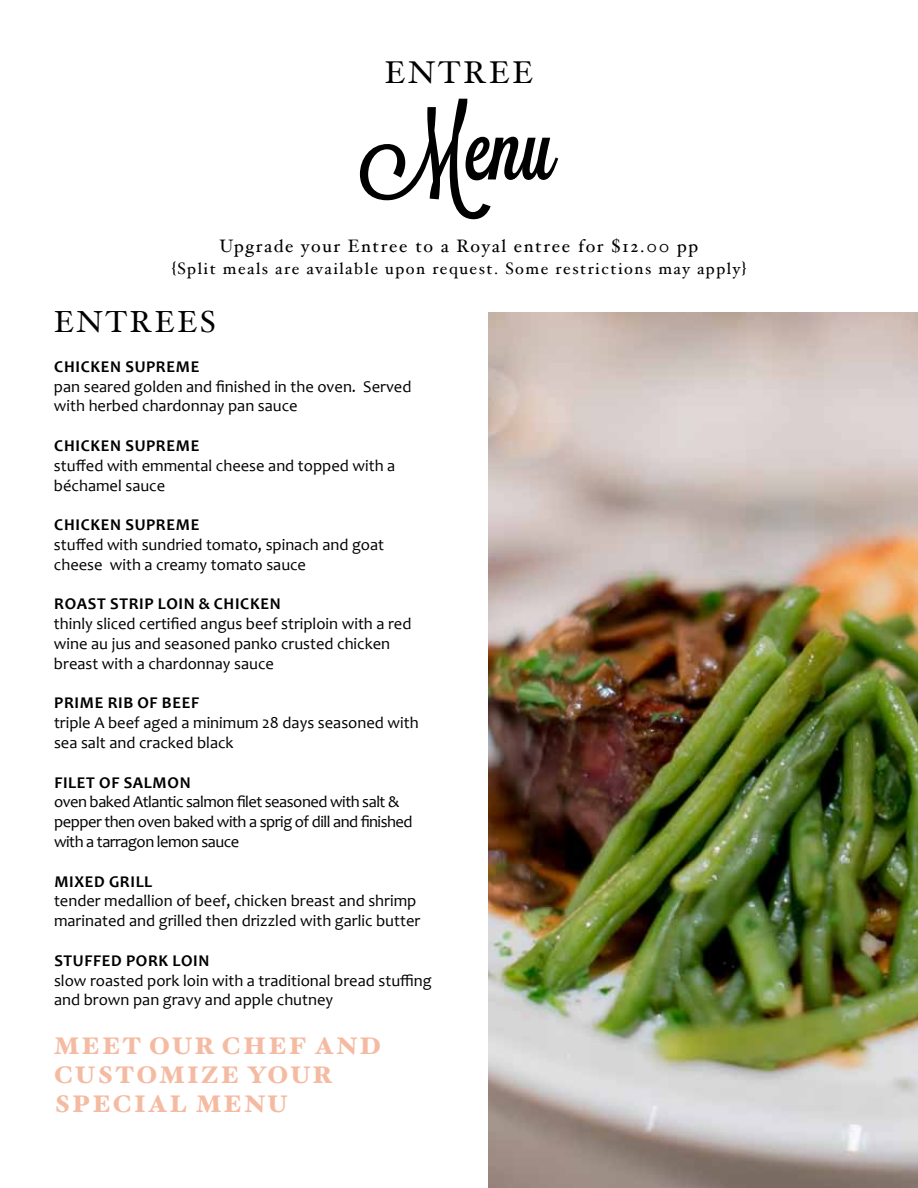
<style>
.page{position:relative;width:918px;height:1188px;background:#fff}
.page>*{position:absolute;margin:0;border:0;box-sizing:border-box;transform-origin:0 0}
.t1{font:91.65px "Lavanderia Sturdy";color:#000}
.t2{font:31.5px "Hoefler Text";letter-spacing:.09em;color:#000}
.t3{font:30.45px "Hoefler Text";letter-spacing:.09em;color:#000}
.t4{font:900 24px/28.8px "Hoefler Text";letter-spacing:.09em;color:#f5bba2}
.t5{font:18px "Hoefler Text";letter-spacing:.09em;color:#000}
.t6{font:16.5px/19.8px "Candara";color:#000}
.t7{font:700 16.5px "Candara";letter-spacing:.04em;color:#000}
.t8{font:16.5px/19.8px "Candara";letter-spacing:-.03em;color:#000}
.t9{font:16.5px "Hoefler Text";letter-spacing:.09em;color:#000}
</style>
<div class="page">
<img style="left:489px;top:313px;width:429px;height:875px">
<h2 class="t2" style="left:385px;top:54px;width:150px">ENTREE</h2>
<h1 class="t1" style="left:362px;top:94px;width:195px">Menu</h1>
<p class="t5" style="left:219px;top:235px;width:481px">Upgrade your Entree to a Royal entree for $12.00 pp</p>
<p class="t9" style="left:172px;top:259px;width:576px">{Split meals are available upon request. Some restrictions may apply}</p>
<h3 class="t3" style="left:54px;top:304px;width:163px">ENTREES</h3>
<p class="t7" style="left:54px;top:356px;width:147px">CHICKEN SUPREME</p>
<p class="t6" style="left:54px;top:376px;width:359px">pan seared golden and finished in the oven. Served with herbed chardonnay pan sauce</p>
<p class="t7" style="left:54px;top:435px;width:147px">CHICKEN SUPREME</p>
<p class="t6" style="left:54px;top:455px;width:343px">stuffed with emmental cheese and topped with a béchamel sauce</p>
<p class="t7" style="left:54px;top:514px;width:147px">CHICKEN SUPREME</p>
<p class="t6" style="left:54px;top:535px;width:332px">stuffed with sundried tomato, spinach and goat cheese with a creamy tomato sauce</p>
<p class="t7" style="left:54px;top:594px;width:228px">ROAST STRIP LOIN &amp; CHICKEN</p>
<p class="t6" style="left:54px;top:614px;width:359px">thinly sliced certified angus beef striploin with a red wine au jus and seasoned panko crusted chicken breast with a chardonnay sauce</p>
<p class="t7" style="left:54px;top:693px;width:21px">PRIM</p>
<p class="t7" style="left:95px;top:693px;width:104px">E RIB OF BEEF</p>
<p class="t6" style="left:54px;top:713px;width:366px">triple A beef aged a minimum 28 days seasoned with sea salt and cracked black</p>
<p class="t7" style="left:54px;top:772px;width:138px">FILET OF SALMON</p>
<p class="t8" style="left:54px;top:792px;width:360px">oven baked Atlantic salmon filet seasoned with salt &amp; pepper then oven baked with a sprig of dill and finished with a tarragon lemon sauce</p>
<p class="t7" style="left:54px;top:871px;width:99px">MIXED GRILL</p>
<p class="t6" style="left:54px;top:891px;width:368px">tender medallion of beef, chicken breast and shrimp marinated and grilled then drizzled with garlic butter</p>
<p class="t7" style="left:54px;top:950px;width:157px">STUFFED PORK LOIN</p>
<p class="t6" style="left:54px;top:970px;width:379px">slow roasted pork loin with a traditional bread stuffing and brown pan gravy and apple chutney</p>
<h3 class="t4" style="left:54px;top:1031px;width:328px">MEET OUR CHEF AND<br>CUSTOMIZE YOUR<br>SPECIAL MENU</h3>
</div>
